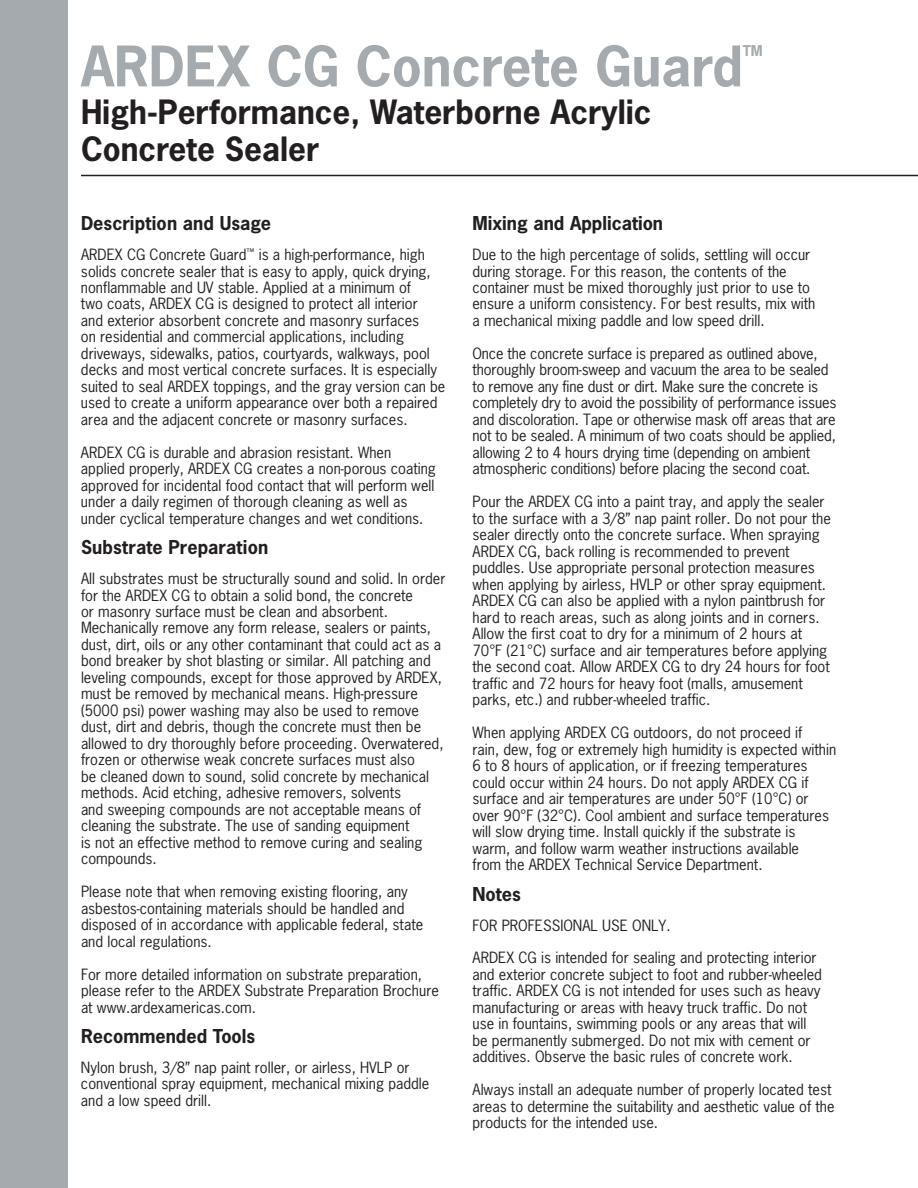
<style>
.page{position:relative;width:918px;height:1188px;background:#fff}
.page>*{position:absolute;margin:0;border:0;box-sizing:border-box;transform-origin:0 0}
.t1{font:700 52.5px "News Gothic Std";color:#a4aaad}
.t2{font:700 31.5px/37.5px "News Gothic Std";color:#231f20}
.t3{font:700 18px "News Gothic Std";color:#231f20}
.t4{font:14.7px/16.5px "News Gothic Std";color:#231f20}
.t5{font:700 13.95px "News Gothic Std";color:#a4aaad}
</style>
<div class="page">
<hr style="left:81px;top:175px;width:837px;height:1px;background:#231f20">
<div style="left:0;top:0;width:68px;height:1188px;background:#a4aaad"></div>
<h1 class="t1" style="left:81px;top:46px;width:663px">ARDEX CG Concrete Guard</h1>
<p class="t5" style="left:743px;top:45px;width:21px">TM</p>
<h2 class="t2" style="left:81px;top:96px;width:572px">High-Performance, Waterborne Acrylic<br>Concrete Sealer</h2>
<p class="t3" style="left:81px;top:216px;width:192px">Description and Usage</p>
<p class="t4" style="left:81px;top:247px;width:366px">ARDEX CG Concrete Guard<sup>™</sup> is a high-performance, high solids concrete sealer that is easy to apply, quick drying, nonflammable and UV stable. Applied at a minimum of<br>two coats, ARDEX CG is designed to protect all interior<br>and exterior absorbent concrete and masonry surfaces<br>on residential and commercial applications, including driveways, sidewalks, patios, courtyards, walkways, pool decks and most vertical concrete surfaces. It is especially suited to seal ARDEX toppings, and the gray version can be used to create a uniform appearance over both a repaired area and the adjacent concrete or masonry surfaces.</p>
<p class="t4" style="left:81px;top:445px;width:356px">ARDEX CG is durable and abrasion resistant. When applied properly, ARDEX CG creates a non-porous coating approved for incidental food contact that will perform well under a daily regimen of thorough cleaning as well as under cyclical temperature changes and wet conditions.</p>
<p class="t3" style="left:81px;top:540px;width:189px">Substrate Preparation</p>
<p class="t4" style="left:81px;top:571px;width:366px">All substrates must be structurally sound and solid. In order for the ARDEX CG to obtain a solid bond, the concrete<br>or masonry surface must be clean and absorbent.<br>Mechanically remove any form release, sealers or paints, dust, dirt, oils or any other contaminant that could act as a bond breaker by shot blasting or similar. All patching and leveling compounds, except for those approved by ARDEX, must be removed by mechanical means. High-pressure (5000 psi) power washing may also be used to remove dust, dirt and debris, though the concrete must then be allowed to dry thoroughly before proceeding. Overwatered, frozen or otherwise weak concrete surfaces must also<br>be cleaned down to sound, solid concrete by mechanical methods. Acid etching, adhesive removers, solvents<br>and sweeping compounds are not acceptable means of cleaning the substrate. The use of sanding equipment<br>is not an effective method to remove curing and sealing compounds.</p>
<p class="t4" style="left:81px;top:885px;width:344px">Please note that when removing existing flooring, any asbestos-containing materials should be handled and disposed of in accordance with applicable federal, state and local regulations.</p>
<p class="t4" style="left:81px;top:967px;width:359px">For more detailed information on substrate preparation, please refer to the ARDEX Substrate Preparation Brochure at www.ardexamericas.com.</p>
<p class="t3" style="left:81px;top:1029px;width:176px">Recommended Tools</p>
<p class="t4" style="left:81px;top:1060px;width:350px">Nylon brush, 3/8” nap paint roller, or airless, HVLP or conventional spray equipment, mechanical mixing paddle and a low speed drill.</p>
<p class="t3" style="left:473px;top:216px;width:192px">Mixing and Application</p>
<p class="t4" style="left:473px;top:247px;width:344px">Due to the high percentage of solids, settling will occur during storage. For this reason, the contents of the container must be mixed thoroughly just prior to use to ensure a uniform consistency. For best results, mix with a mechanical mixing paddle and low speed drill.</p>
<p class="t4" style="left:473px;top:346px;width:366px">Once the concrete surface is prepared as outlined above, thoroughly broom-sweep and vacuum the area to be sealed to remove any fine dust or dirt. Make sure the concrete is completely dry to avoid the possibility of performance issues and discoloration. Tape or otherwise mask off areas that are not to be sealed. A minimum of two coats should be applied, allowing 2 to 4 hours drying time (depending on ambient atmospheric conditions) before placing the second coat.</p>
<p class="t4" style="left:473px;top:495px;width:360px">Pour the ARDEX CG into a paint tray, and apply the sealer to the surface with a 3/8” nap paint roller. Do not pour the sealer directly onto the concrete surface. When spraying ARDEX CG, back rolling is recommended to prevent puddles. Use appropriate personal protection measures when applying by airless, HVLP or other spray equipment.<br>ARDEX CG can also be applied with a nylon paintbrush for hard to reach areas, such as along joints and in corners.<br>Allow the first coat to dry for a minimum of 2 hours at 70°F (21°C) surface and air temperatures before applying the second coat. Allow ARDEX CG to dry 24 hours for foot traffic and 72 hours for heavy foot (malls, amusement parks, etc.) and rubber-wheeled traffic.</p>
<p class="t4" style="left:473px;top:726px;width:365px">When applying ARDEX CG outdoors, do not proceed if<br>rain, dew, fog or extremely high humidity is expected within 6 to 8 hours of application, or if freezing temperatures could occur within 24 hours. Do not apply ARDEX CG if surface and air temperatures are under 50°F (10°C) or over 90°F (32°C). Cool ambient and surface temperatures will slow drying time. Install quickly if the substrate is warm, and follow warm weather instructions available<br>from the ARDEX Technical Service Department.</p>
<p class="t3" style="left:473px;top:887px;width:50px">Notes</p>
<p class="t4" style="left:473px;top:918px;width:200px">FOR PROFESSIONAL USE ONLY.</p>
<p class="t4" style="left:473px;top:951px;width:351px">ARDEX CG is intended for sealing and protecting interior and exterior concrete subject to foot and rubber-wheeled traffic. ARDEX CG is not intended for uses such as heavy manufacturing or areas with heavy truck traffic. Do not use in fountains, swimming pools or any areas that will be permanently submerged. Do not mix with cement or additives. Observe the basic rules of concrete work.</p>
<p class="t4" style="left:473px;top:1083px;width:364px">Always install an adequate number of properly located test areas to determine the suitability and aesthetic value of the products for the intended use.</p>
</div>
